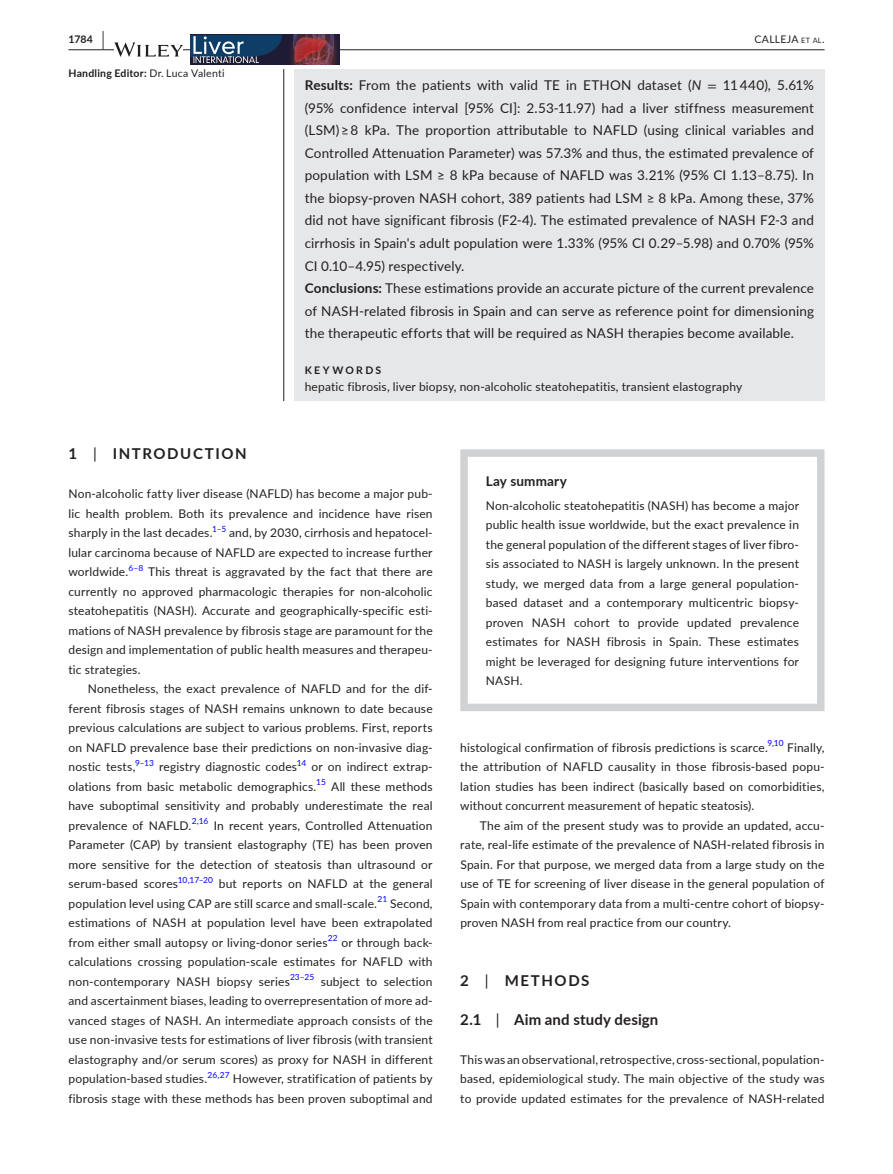
<style>
.page{position:relative;width:893px;height:1174px;background:#fff}
.page>*{position:absolute;margin:0;border:0;box-sizing:border-box;transform-origin:0 0}
.t1{font:700 15px "Lato";letter-spacing:.1em;color:#231f20}
.t2{font:700 15px "Lato";letter-spacing:.01em;color:#231f20}
.t3{font:13.5px/22.5px "Lato";letter-spacing:.01em;color:#231f20}
.t4{font:700 13.5px "Lato";letter-spacing:.015em;color:#231f20}
.t5{font:12px/19.5px "Lato";letter-spacing:.015em;color:#231f20;text-align:justify}
.t6{font:700 10.5px "Lato";letter-spacing:.02em;color:#231f20}
.t7{font:10.5px "Lato";letter-spacing:.02em;color:#231f20}
.t8{font:700 10.5px "Lato";letter-spacing:.22em;color:#231f20}
.t9{font:8.4px "Lato";color:#00f}
.s1{font-size:19.5px}
.s2{font-size:7.35px}
.s3{font-weight:400}
.s4{font-weight:700}
.s5{font-style:italic}
.s6{font-family:"STIX"}
</style>
<div class="page">
<hr style="left:68px;top:49px;width:756px;height:1px;background:#231f20">
<svg style="left:114px;top:42px;width:69px;height:15px"></svg>
<img style="left:191px;top:35px;width:148px;height:30px">
<div style="left:191px;top:35px;width:62px;height:21px;background:#0e3e67"></div>
<svg style="left:193px;top:35px;width:89px;height:28px"></svg>
<div style="left:294px;top:69px;width:530px;height:332px;background:#e6e7e9"></div>
<hr style="left:283px;top:69px;width:1px;height:332px;background:#231f20">
<div style="left:460px;top:449px;width:364px;height:262px;border:8px solid #d1d2d4"></div>
<p class="t6" style="left:68px;top:31px;width:37px">1784 <span class="s1">|</span></p>
<p class="t7" style="left:754px;top:31px;width:71px">CALLEJA <span class="s2">et al</span>.</p>
<p class="t6" style="left:68px;top:66px;width:158px">Handling Editor: <span class="s3">Dr. Luca Valenti</span></p>
<p class="t3" style="left:305px;top:74px;width:511px"><span class="s4">Results:</span> From the patients with valid TE in ETHON dataset (<span class="s5">N</span> <span class="s6">=</span> 11 440), 5.61% (95% confidence interval [95% CI]: 2.53-11.97) had a liver stiffness measurement (LSM) ≥ 8 kPa. The proportion attributable to NAFLD (using clinical variables and Controlled Attenuation Parameter) was 57.3% and thus, the estimated prevalence of population with LSM ≥ 8 kPa because of NAFLD was 3.21% (95% CI 1.13–8.75). In the biopsy-proven NASH cohort, 389 patients had LSM ≥ 8 kPa. Among these, 37% did not have significant fibrosis (F2-4). The estimated prevalence of NASH F2-3 and cirrhosis in Spain's adult population were 1.33% (95% CI 0.29–5.98) and 0.70% (95% CI 0.10–4.95) respectively.<br><span class="s4">Conclusions:</span> These estimations provide an accurate picture of the current prevalence of NASH-related fibrosis in Spain and can serve as reference point for dimensioning the therapeutic efforts that will be required as NASH therapies become available.</p>
<p class="t8" style="left:305px;top:362px;width:78px">KEYWORDS</p>
<p class="t5" style="left:305px;top:376px;width:439px">hepatic fibrosis, liver biopsy, non-alcoholic steatohepatitis, transient elastography</p>
<p class="t1" style="left:68px;top:443px;width:180px">1 <span class="s3">|</span> INTRODUCTION</p>
<p class="t5" style="left:68px;top:483px;width:366px">Non-alcoholic fatty liver disease (NAFLD) has become a major pub&shy;lic health problem. Both its prevalence and incidence have risen sharply in the last decades.</p>
<p class="t9" style="left:212px;top:523px;width:15px">1–5</p>
<p class="t5" style="left:68px;top:522px;width:366px;text-indent:161px">and, by 2030, cirrhosis and hepatocel&shy;lular carcinoma because of NAFLD are expected to increase further worldwide.</p>
<p class="t9" style="left:129px;top:562px;width:16px">6–8</p>
<p class="t5" style="left:68px;top:561px;width:366px;text-indent:80px">This threat is aggravated by the fact that there are currently no approved pharmacologic therapies for non-alcoholic steatohepatitis (NASH). Accurate and geographically-specific esti&shy;mations of NASH prevalence by fibrosis stage are paramount for the design and implementation of public health measures and therapeu&shy;tic strategies.</p>
<p class="t5" style="left:68px;top:678px;width:366px;text-indent:20px">Nonetheless, the exact prevalence of NAFLD and for the dif&shy;ferent fibrosis stages of NASH remains unknown to date because previous calculations are subject to various problems. First, reports on NAFLD prevalence base their predictions on non-invasive diag&shy;nostic tests,</p>
<p class="t9" style="left:135px;top:757px;width:20px">9–13</p>
<p class="t5" style="left:159px;top:756px;width:140px">registry diagnostic codes</p>
<p class="t9" style="left:297px;top:757px;width:11px">14</p>
<p class="t5" style="left:68px;top:756px;width:366px;text-indent:243px">or on indirect extrap&shy;olations from basic metabolic demographics.<sup>15</sup> All these methods have suboptimal sensitivity and probably underestimate the real prevalence of NAFLD.</p>
<p class="t9" style="left:192px;top:815px;width:18px">2,16</p>
<p class="t5" style="left:68px;top:815px;width:366px;text-indent:145px">In recent years, Controlled Attenuation Parameter (CAP) by transient elastography (TE) has been proven more sensitive for the detection of steatosis than ultrasound or serum-based scores</p>
<p class="t9" style="left:178px;top:874px;width:37px">10,17–20</p>
<p class="t5" style="left:68px;top:873px;width:366px;text-indent:150px">but reports on NAFLD at the general population level using CAP are still scarce and small-scale.</p>
<p class="t9" style="left:377px;top:893px;width:11px">21</p>
<p class="t5" style="left:68px;top:893px;width:366px;text-indent:322px">Second, estimations of NASH at population level have been extrapolated from either small autopsy or living-donor series</p>
<p class="t9" style="left:328px;top:932px;width:11px">22</p>
<p class="t5" style="left:68px;top:932px;width:366px;text-indent:273px">or through back&shy;calculations crossing population-scale estimates for NAFLD with non-contemporary NASH biopsy series</p>
<p class="t9" style="left:290px;top:971px;width:26px">23–25</p>
<p class="t5" style="left:68px;top:971px;width:366px;text-indent:252px">subject to selection and ascertainment biases, leading to overrepresentation of more ad&shy;vanced stages of NASH. An intermediate approach consists of the use non-invasive tests for estimations of liver fibrosis (with transient elastography and/or serum scores) as proxy for NASH in different population-based studies.<sup>26,27</sup> However, stratification of patients by fibrosis stage with these methods has been proven suboptimal and</p>
<p class="t4" style="left:486px;top:471px;width:83px">Lay summary</p>
<p class="t5" style="left:486px;top:495px;width:315px">Non-alcoholic steatohepatitis (NASH) has become a major public health issue worldwide, but the exact prevalence in the general population of the different stages of liver fibro&shy;sis associated to NASH is largely unknown. In the present study, we merged data from a large general population&shy;based dataset and a contemporary multicentric biopsy&shy;proven NASH cohort to provide updated prevalence estimates for NASH fibrosis in Spain. These estimates might be leveraged for designing future interventions for NASH.</p>
<p class="t5" style="left:460px;top:737px;width:366px">histological confirmation of fibrosis predictions is scarce.<sup>9,10</sup> Finally, the attribution of NAFLD causality in those fibrosis-based popu&shy;lation studies has been indirect (basically based on comorbidities, without concurrent measurement of hepatic steatosis).</p>
<p class="t5" style="left:460px;top:815px;width:366px;text-indent:20px">The aim of the present study was to provide an updated, accu&shy;rate, real-life estimate of the prevalence of NASH-related fibrosis in Spain. For that purpose, we merged data from a large study on the use of TE for screening of liver disease in the general population of Spain with contemporary data from a multi-centre cohort of biopsy&shy;proven NASH from real practice from our country.</p>
<p class="t1" style="left:460px;top:969px;width:131px">2 <span class="s3">|</span> METHODS</p>
<p class="t2" style="left:460px;top:1008px;width:200px">2.1 <span class="s3">|</span> Aim and study design</p>
<p class="t5" style="left:460px;top:1049px;width:366px">This was an observational, retrospective, cross-sectional, population&shy;based, epidemiological study. The main objective of the study was to provide updated estimates for the prevalence of NASH-related</p>
</div>
